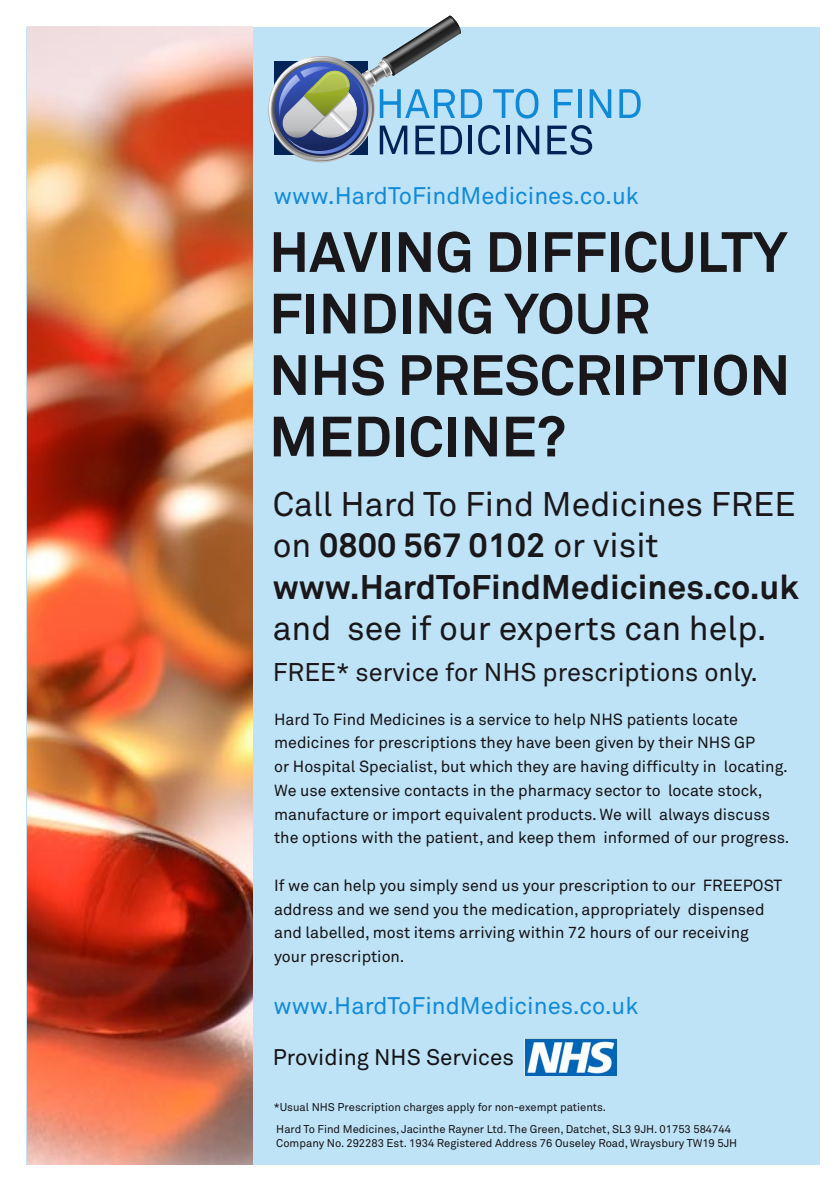
<style>
.page{position:relative;width:840px;height:1191px;background:#fff}
.page>*{position:absolute;margin:0;border:0;box-sizing:border-box;transform-origin:0 0}
.t1{font:700 56px/61.4px "Akkurat";color:#1a171b}
.t2{font:700 33.8px/41px "Akkurat";color:#1a171b}
.t3{font:33.8px "Akkurat";color:#1a171b}
.t4{font:25.4px "Akkurat";color:#1a171b}
.t5{font:23.8px "Akkurat";color:#108ad7}
.t6{font:22.4px "Akkurat";color:#141215}
.t7{font:16px/23.8px "Akkurat";color:#141215}
.t8{font:11.2px/14px "Akkurat";color:#141215}
.s1{font-weight:400}
</style>
<div class="page">
<div style="left:26px;top:27px;width:792px;height:1137px;background:#bee3f6"></div>
<img style="left:28px;top:27px;width:225px;height:1137px">
<img style="left:524px;top:1039px;width:91px;height:37px">
<svg style="left:554px;top:89px;width:18px;height:29px"></svg>
<svg style="left:578px;top:89px;width:3px;height:29px"></svg>
<svg style="left:589px;top:89px;width:22px;height:29px"></svg>
<svg style="left:619px;top:89px;width:21px;height:29px"></svg>
<svg style="left:547px;top:125px;width:45px;height:30px"></svg>
<svg style="left:268px;top:15px;width:271px;height:148px"></svg>
<h3 class="t5" style="left:274px;top:182px;width:366px">www.HardToFindMedicines.co.uk</h3>
<h1 class="t1" style="left:269px;top:222px;width:522px">HAVING DIFFICULTY<br>FINDING YOUR<br>NHS PRESCRIPTION<br>MEDICINE?</h1>
<h2 class="t2" style="left:272px;top:484px;width:527px"><span class="s1">Call Hard To Find Medicines FREE on</span> 0800 567 0102 <span class="s1">or visit </span>www.HardToFindMedicines.co.uk</h2>
<h2 class="t3" style="left:272px;top:608px;width:495px">and see if our experts can help.</h2>
<h3 class="t4" style="left:272px;top:657px;width:486px">FREE* service for NHS prescriptions only.</h3>
<p class="t7" style="left:274px;top:707px;width:516px">Hard To Find Medicines is a service to help NHS patients locate medicines for prescriptions they have been given by their NHS GP<br>or Hospital Specialist, but which they are having difficulty in locating.<br>We use extensive contacts in the pharmacy sector to locate stock, manufacture or import equivalent products. We will always discuss the options with the patient, and keep them informed of our progress.</p>
<p class="t7" style="left:274px;top:874px;width:509px">If we can help you simply send us your prescription to our FREEPOST address and we send you the medication, appropriately dispensed and labelled, most items arriving within 72 hours of our receiving your prescription.</p>
<h3 class="t5" style="left:273px;top:992px;width:366px">www.HardToFindMedicines.co.uk</h3>
<h3 class="t6" style="left:273px;top:1044px;width:242px">Providing NHS Services</h3>
<p class="t8" style="left:273px;top:1100px;width:334px">*Usual NHS Prescription charges apply for non-exempt patients.</p>
<p class="t8" style="left:276px;top:1122px;width:462px">Hard To Find Medicines, Jacinthe Rayner Ltd. The Green, Datchet, SL3 9JH. 01753 584744<br>Company No. 292283 Est. 1934 Registered Address 76 Ouseley Road, Wraysbury TW19 5JH</p>
</div>
